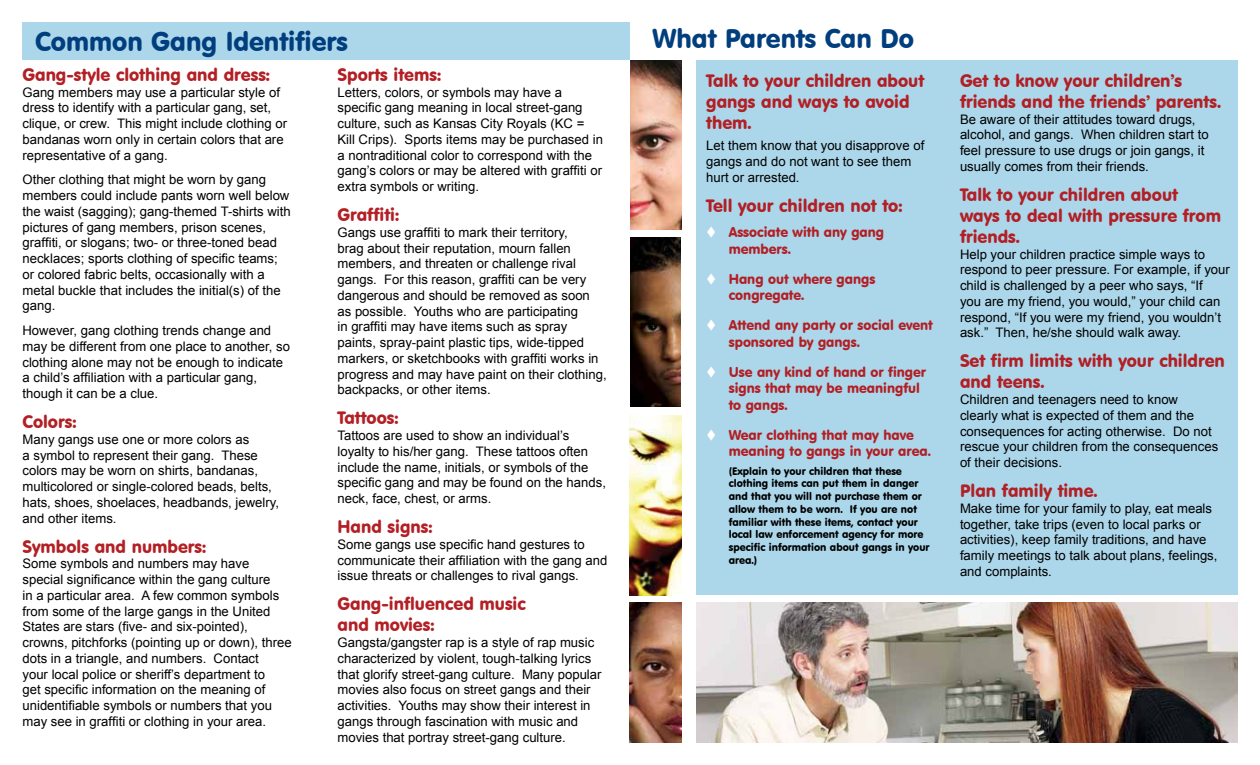
<style>
.page{position:relative;width:1260px;height:765px;background:#fff}
.page>*{position:absolute;margin:0;border:0;box-sizing:border-box;transform-origin:0 0}
.page_headings{font:26.25px "VAG Rounded BT";color:#003e7e}
.subhead_2{font:17.5px/21px "VAG Rounded BT";color:#b21f24}
.Body_text{font:17.5px "VAG Rounded BT";color:#b21f24}
.subhead_3{font:13.75px/16.5px "VAG Rounded BT";color:#b21f24}
.Body_text-2{font:13.12px/15.8px "Arial";color:#000}
.subhead_3-2{font:10.62px/12.8px "VAG Rounded BT";color:#000}
</style>
<div class="page">
<div style="left:22px;top:22px;width:608px;height:38px;background:#acd6ea"></div>
<div style="left:696px;top:60px;width:542px;height:535px;background:#acd6ea"></div>
<img style="left:696px;top:602px;width:542px;height:140px">
<img style="left:631px;top:60px;width:50px;height:170px">
<img style="left:631px;top:238px;width:50px;height:168px">
<img style="left:630px;top:602px;width:51px;height:140px">
<img style="left:630px;top:415px;width:51px;height:180px">
<p class="page_headings" style="left:35px;top:25px;width:314px">Common Gang Identifiers</p>
<p class="page_headings" style="left:652px;top:22px;width:263px">What Parents Can Do</p>
<p class="subhead_2" style="left:22px;top:64px;width:249px">Gang-style clothing and dress:</p>
<p class="Body_text-2" style="left:22px;top:84px;width:266px">Gang members may use a particular style of dress to identify with a particular gang, set, clique, or crew. This might include clothing or bandanas worn only in certain colors that are representative of a gang.</p>
<p class="Body_text-2" style="left:22px;top:172px;width:270px">Other clothing that might be worn by gang members could include pants worn well below the waist (sagging); gang-themed T-shirts with pictures of gang members, prison scenes, graffiti, or slogans; two- or three-toned bead necklaces; sports clothing of specific teams; or colored fabric belts, occasionally with a metal buckle that includes the initial(s) of the gang.</p>
<p class="Body_text-2" style="left:22px;top:323px;width:269px">However, gang clothing trends change and may be different from one place to another, so clothing alone may not be enough to indicate a child’s affiliation with a particular gang, though it can be a clue.</p>
<p class="Body_text" style="left:22px;top:411px;width:55px">Colors:</p>
<p class="Body_text-2" style="left:22px;top:431px;width:258px">Many gangs use one or more colors as<br>a symbol to represent their gang. These colors may be worn on shirts, bandanas, multicolored or single-colored beads, belts, hats, shoes, shoelaces, headbands, jewelry, and other items.</p>
<p class="subhead_2" style="left:22px;top:535px;width:185px">Symbols and numbers:</p>
<p class="Body_text-2" style="left:22px;top:556px;width:271px">Some symbols and numbers may have special significance within the gang culture<br>in a particular area. A few common symbols from some of the large gangs in the United States are stars (five- and six-pointed), crowns, pitchforks (pointing up or down), three dots in a triangle, and numbers. Contact<br>your local police or sheriff’s department to<br>get specific information on the meaning of unidentifiable symbols or numbers that you may see in graffiti or clothing in your area.</p>
<p class="subhead_2" style="left:338px;top:64px;width:105px">Sports items:</p>
<p class="Body_text-2" style="left:338px;top:84px;width:267px">Letters, colors, or symbols may have a specific gang meaning in local street-gang culture, such as Kansas City Royals (KC = Kill Crips). Sports items may be purchased in a nontraditional color to correspond with the gang’s colors or may be altered with graffiti or extra symbols or writing.</p>
<p class="subhead_2" style="left:338px;top:204px;width:63px">Graffiti:</p>
<p class="Body_text-2" style="left:338px;top:224px;width:271px">Gangs use graffiti to mark their territory,<br>brag about their reputation, mourn fallen members, and threaten or challenge rival gangs. For this reason, graffiti can be very dangerous and should be removed as soon as possible. Youths who are participating<br>in graffiti may have items such as spray paints, spray-paint plastic tips, wide-tipped markers, or sketchbooks with graffiti works in progress and may have paint on their clothing, backpacks, or other items.</p>
<p class="subhead_2" style="left:338px;top:407px;width:63px">Tattoos:</p>
<p class="Body_text-2" style="left:338px;top:428px;width:270px">Tattoos are used to show an individual’s loyalty to his/her gang. These tattoos often include the name, initials, or symbols of the specific gang and may be found on the hands, neck, face, chest, or arms.</p>
<p class="subhead_2" style="left:338px;top:516px;width:96px">Hand signs:</p>
<p class="Body_text-2" style="left:338px;top:536px;width:271px">Some gangs use specific hand gestures to communicate their affiliation with the gang and issue threats or challenges to rival gangs.</p>
<p class="subhead_2" style="left:338px;top:593px;width:190px">Gang-influenced music and movies:</p>
<p class="Body_text-2" style="left:338px;top:635px;width:266px">Gangsta/gangster rap is a style of rap music characterized by violent, tough-talking lyrics that glorify street-gang culture. Many popular movies also focus on street gangs and their activities. Youths may show their interest in gangs through fascination with music and movies that portray street-gang culture.</p>
<p class="subhead_2" style="left:706px;top:70px;width:219px">Talk to your children about gangs and ways to avoid them.</p>
<p class="Body_text-2" style="left:706px;top:138px;width:220px">Let them know that you disapprove of gangs and do not want to see them hurt or arrested.</p>
<p class="Body_text" style="left:706px;top:194px;width:198px">Tell your children not to:</p>
<p class="subhead_3" style="left:729px;top:224px;width:157px">Associate with any gang members.</p>
<p class="subhead_3" style="left:729px;top:270px;width:148px">Hang out where gangs congregate.</p>
<p class="subhead_3" style="left:729px;top:317px;width:206px">Attend any party or social event sponsored by gangs.</p>
<p class="subhead_3" style="left:729px;top:363px;width:199px">Use any kind of hand or finger signs that may be meaningful to gangs.</p>
<p class="subhead_3" style="left:729px;top:426px;width:204px">Wear clothing that may have meaning to gangs in your area.</p>
<p class="subhead_3-2" style="left:729px;top:464px;width:202px">(Explain to your children that these clothing items can put them in danger and that you will not purchase them or allow them to be worn. If you are not familiar with these items, contact your local law enforcement agency for more specific information about gangs in your area.)</p>
<p class="subhead_2" style="left:960px;top:70px;width:263px">Get to know your children’s friends and the friends’ parents.</p>
<p class="Body_text-2" style="left:960px;top:111px;width:250px">Be aware of their attitudes toward drugs, alcohol, and gangs. When children start to feel pressure to use drugs or join gangs, it usually comes from their friends.</p>
<p class="subhead_2" style="left:960px;top:184px;width:263px">Talk to your children about ways to deal with pressure from friends.</p>
<p class="Body_text-2" style="left:960px;top:246px;width:271px">Help your children practice simple ways to respond to peer pressure. For example, if your child is challenged by a peer who says, “If<br>you are my friend, you would,” your child can respond, “If you were my friend, you wouldn’t ask.” Then, he/she should walk away.</p>
<p class="subhead_2" style="left:960px;top:350px;width:266px">Set firm limits with your children and teens.</p>
<p class="Body_text-2" style="left:960px;top:392px;width:260px">Children and teenagers need to know clearly what is expected of them and the consequences for acting otherwise. Do not rescue your children from the consequences of their decisions.</p>
<p class="subhead_2" style="left:960px;top:480px;width:139px">Plan family time.</p>
<p class="Body_text-2" style="left:960px;top:501px;width:259px">Make time for your family to play, eat meals together, take trips (even to local parks or activities), keep family traditions, and have family meetings to talk about plans, feelings, and complaints.</p>
</div>
